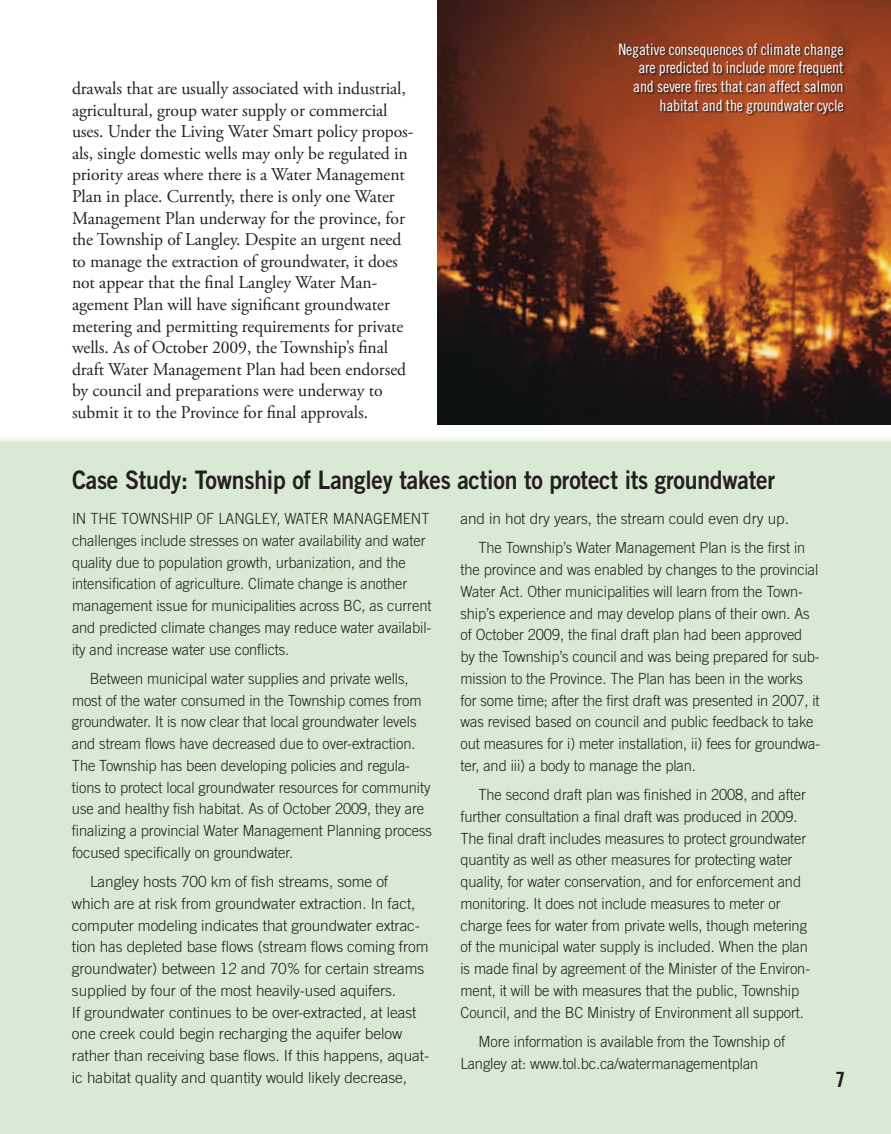
<style>
.page{position:relative;width:891px;height:1134px;background:#fff}
.page>*{position:absolute;margin:0;border:0;box-sizing:border-box;transform-origin:0 0}
.t1{font:25.5px "Trade Gothic Bold Two";letter-spacing:-.01em;color:#231f20;scale:.9 1}
.t2{font:21px "Trade Gothic Bold Cond Twenty";color:#231f20;scale:1.1 1}
.t3{font:18px/21.6px "Adobe Garamond Pro";letter-spacing:-.005em;color:#231f20}
.t4{font:15.75px/18.9px "Trade Gothic Cond Eighteen";letter-spacing:-.01em;color:#fff;text-align:right}
.t5{font:300 15.3px/21.8px "Trade Gothic";letter-spacing:-.005em;color:#231f20;scale:.95 1}
.t6{font:300 15.3px/21.8px "Trade Gothic";letter-spacing:-.005em;color:#231f20}
</style>
<div class="page">
<div style="left:0;top:435px;width:891px;height:699px;background:#d9e9d3"></div>
<img style="left:437px;top:0;width:454px;height:424px">
<svg style="left:619px;top:43px;width:227px;height:73px;background:#8e3e22"></svg>
<p class="t3" style="left:72px;top:78px;width:343px">drawals that are usually associated with industrial, agricultural, group water supply or commercial uses. Under the Living Water Smart policy propos&shy;als, single domestic wells may only be regulated in priority areas where there is a Water Management Plan in place. Currently, there is only one Water Management Plan underway for the province, for the Township of Langley. Despite an urgent need to manage the extraction of groundwater, it does not appear that the final Langley Water Man&shy;agement Plan will have significant groundwater metering and permitting requirements for private wells. As of October 2009, the Township’s final draft Water Management Plan had been endorsed by council and preparations were underway to submit it to the Province for final approvals.</p>
<p class="t4" style="left:619px;top:39px;width:226px">Negative consequences of climate change are predicted to include more frequent and severe fires that can affect salmon habitat and the groundwater cycle</p>
<h1 class="t1" style="left:72px;top:464px;width:783px">Case Study: Township of Langley takes action to protect its groundwater</h1>
<p class="t5" style="left:72px;top:507px;width:380px">I n the Township of Lang ley, water manag ement challenges include stresses on water availability and water quality due to population growth, urbanization, and the intensification of agriculture. Climate change is another management issue for municipalities across BC, as current and predicted climate changes may reduce water availabil&shy;ity and increase water use conflicts.</p>
<p class="t5" style="left:72px;top:667px;width:381px;text-indent:18px">Between municipal water supplies and private wells, most of the water consumed in the Township comes from groundwater. It is now clear that local groundwater levels and stream flows have decreased due to over-extraction.<br>The Township has been developing policies and regula&shy;tions to protect local groundwater resources for community use and healthy fish habitat. As of October 2009, they are finalizing a provincial Water Management Planning process focused specifically on groundwater.</p>
<p class="t6" style="left:72px;top:870px;width:359px;text-indent:18px">Langley hosts 700 km of fish streams, some of which are at risk from groundwater extraction. I n fact, computer modeling indicates that groundwater extrac&shy;tion has depleted base flows (stream flows coming from groundwater) between 12 and 70% for certain streams supplied by four of the most heavily-used aquifers.<br>If groundwater continues to be over-extracted, at least one creek could begin recharging the aquifer below rather than receiving base flows. If this happens, aquat&shy;ic habitat quality and quantity would likely decrease,</p>
<p class="t6" style="left:478px;top:504px;width:328px;line-height:29.2px;text-indent:-18px">and in hot dry years, the stream could even dry up.<br>The Township’s Water Management Plan is the first in</p>
<p class="t5" style="left:460px;top:558px;width:380px">the province and was enabled by changes to the provincial Water Act. Other municipalities will learn from the Town&shy;ship’s experience and may develop plans of their own. As of October 2009, the final draft plan had been approved by the Township’s council and was being prepared for sub&shy;mission to the Province. The Plan has been in the works for some time; after the first draft was presented in 2007, it was revised based on council and public feedback to take out measures for i) meter installation, ii) fees for groundwa&shy;ter, and iii) a body to manage the plan.</p>
<p class="t5" style="left:460px;top:784px;width:370px;text-indent:18px">The second draft plan was finished in 2008, and after further consultation a final draft was produced in 2009.<br>The final draft includes measures to protect groundwater quantity as well as other measures for protecting water quality, for water conservation, and for enforcement and monitoring. It does not include measures to meter or charge fees for water from private wells, though metering of the municipal water supply is included. When the plan is made final by agreement of the M inister of the Environ&shy;ment, it will be with measures that the public, Township Council, and the BC M inistry of Environment all support.</p>
<p class="t5" style="left:461px;top:1030px;width:343px;text-indent:18px">More information is available from the Township of<br>Langley at: www.tol.bc.ca/watermanagementplan</p>
<h2 class="t2" style="left:835px;top:1067px;width:11px">7</h2>
</div>
